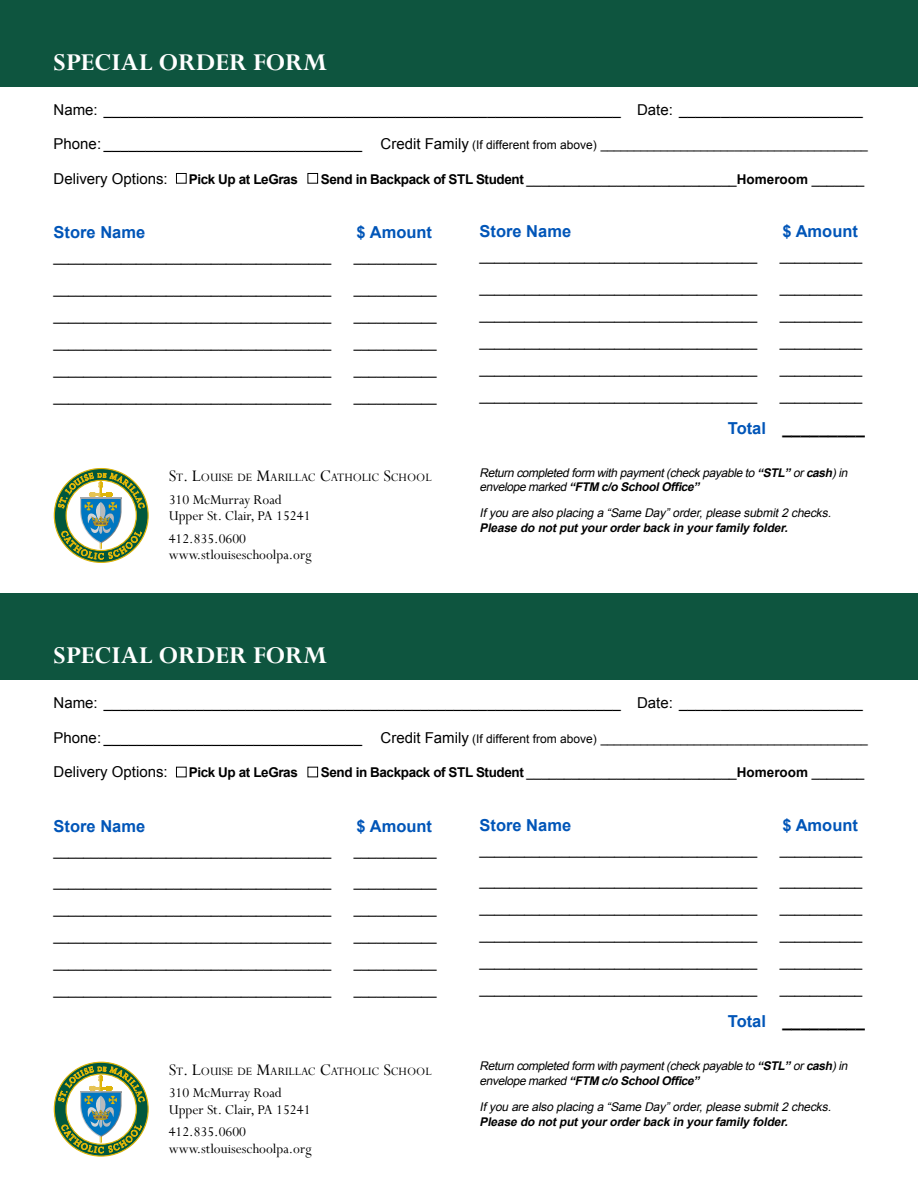
<style>
.page{position:relative;width:918px;height:1188px;background:#fff}
.page>*{position:absolute;margin:0;border:0;box-sizing:border-box;transform-origin:0 0}
.t1{font:700 27px "Perpetua";color:#fff}
.t2{font:700 16.5px "Arial";color:#0055b8}
.t3{font:700 16.5px "Arial";color:#000}
.t4{font:15px "Arial";color:#000}
.t5{font:15px/16.5px "Perpetua";color:#000}
.t6{font:13.5px "Arial";color:#000}
.t7{font:700 13.5px "Arial";letter-spacing:-.03em;color:#000}
.t8{font:12.6px "Perpetua";color:#000}
.t9{font:italic 12px/14.4px "Arial";color:#000}
.t10{font:12px "Arial";color:#000}
.t11{font:italic 700 12px "Arial";color:#000}
.s1{font-size:15px}
.s2{font-weight:700}
.s3{font-size:18px}
.s4{color:#0055b8}
</style>
<div class="page">
<div style="left:0;top:0;width:918px;height:86px;background:#0e553f"></div>
<div style="left:0;top:594px;width:918px;height:86px;background:#0e553f"></div>
<div style="left:176px;top:173px;width:11px;height:11px;border:1px solid #000"></div>
<div style="left:308px;top:173px;width:10px;height:11px;border:1px solid #000"></div>
<div style="left:176px;top:767px;width:11px;height:10px;border:1px solid #000"></div>
<div style="left:308px;top:767px;width:10px;height:10px;border:1px solid #000"></div>
<svg style="left:53px;top:468px;width:96px;height:95px"></svg>
<svg style="left:53px;top:1061px;width:96px;height:96px"></svg>
<h1 class="t1" style="left:54px;top:45px;width:275px">SPECIAL ORDER FORM</h1>
<p class="t4" style="left:54px;top:99px;width:811px">Name: ______________________________________________________________ Date: ______________________</p>
<p class="t10" style="left:54px;top:137px;width:816px"><span class="s1">Phone: _______________________________ Credit Family</span> (If different from above) ________________________________________</p>
<p class="t4" style="left:54px;top:168px;width:116px">Delivery Options:</p>
<p class="t7" style="left:189px;top:170px;width:111px">Pick Up at LeGras</p>
<p class="t6" style="left:321px;top:170px;width:545px"><span class="s2">Send in Backpack of STL Student</span> ____________________________<span class="s2">Homeroom</span> _______</p>
<p class="t2" style="left:54px;top:221px;width:93px">Store Name</p>
<p class="t2" style="left:357px;top:221px;width:77px">$ Amount</p>
<p class="t6" style="left:54px;top:249px;width:279px">_____________________________________</p>
<p class="t6" style="left:354px;top:249px;width:84px">___________</p>
<p class="t6" style="left:54px;top:280px;width:279px">_____________________________________</p>
<p class="t6" style="left:354px;top:280px;width:84px">___________</p>
<p class="t6" style="left:54px;top:307px;width:279px">_____________________________________</p>
<p class="t6" style="left:354px;top:307px;width:84px">___________</p>
<p class="t6" style="left:54px;top:334px;width:279px">_____________________________________</p>
<p class="t6" style="left:354px;top:334px;width:84px">___________</p>
<p class="t6" style="left:54px;top:361px;width:279px">_____________________________________</p>
<p class="t6" style="left:354px;top:361px;width:84px">___________</p>
<p class="t6" style="left:54px;top:388px;width:279px">_____________________________________</p>
<p class="t6" style="left:354px;top:388px;width:84px">___________</p>
<p class="t8" style="left:169px;top:469px;width:264px"><span class="s3">S</span>T<span class="s3">. L</span>OUISE DE <span class="s3">M</span>ARILLAC <span class="s3">C</span>ATHOLIC <span class="s3">S</span>CHOOL</p>
<p class="t5" style="left:169px;top:491px;width:143px">310 McMurray Road<br>Upper St. Clair, PA 15241</p>
<p class="t5" style="left:169px;top:530px;width:144px">412.835.0600 www.stlouiseschoolpa.org</p>
<p class="t2" style="left:480px;top:220px;width:93px">Store Name</p>
<p class="t2" style="left:783px;top:220px;width:77px">$ Amount</p>
<p class="t6" style="left:480px;top:247px;width:279px">_____________________________________</p>
<p class="t6" style="left:780px;top:247px;width:84px">___________</p>
<p class="t6" style="left:480px;top:279px;width:279px">_____________________________________</p>
<p class="t6" style="left:780px;top:279px;width:84px">___________</p>
<p class="t6" style="left:480px;top:306px;width:279px">_____________________________________</p>
<p class="t6" style="left:780px;top:306px;width:84px">___________</p>
<p class="t6" style="left:480px;top:333px;width:279px">_____________________________________</p>
<p class="t6" style="left:780px;top:333px;width:84px">___________</p>
<p class="t6" style="left:480px;top:360px;width:279px">_____________________________________</p>
<p class="t6" style="left:780px;top:360px;width:84px">___________</p>
<p class="t6" style="left:480px;top:387px;width:279px">_____________________________________</p>
<p class="t6" style="left:780px;top:387px;width:84px">___________</p>
<p class="t3" style="left:728px;top:417px;width:139px"><span class="s4">Total</span> _________</p>
<p class="t9" style="left:480px;top:465px;width:373px">Returncompletedform withpayment(checkpayableto<span class="s2">“STL”</span>or<span class="s2">cash</span>)in envelopemarked<span class="s2">“FTM c/o SchoolOffice”</span></p>
<p class="t9" style="left:480px;top:506px;width:356px">Ifyou are also placing a “Same Day”order,please submit2 checks.</p>
<p class="t11" style="left:480px;top:520px;width:313px">Please do notputyourorderback in yourfamily folder.</p>
<h1 class="t1" style="left:54px;top:639px;width:275px">SPECIAL ORDER FORM</h1>
<p class="t4" style="left:54px;top:693px;width:811px">Name: ______________________________________________________________ Date: ______________________</p>
<p class="t10" style="left:54px;top:731px;width:816px"><span class="s1">Phone: _______________________________ Credit Family</span> (If different from above) ________________________________________</p>
<p class="t4" style="left:54px;top:762px;width:116px">Delivery Options:</p>
<p class="t7" style="left:189px;top:764px;width:111px">Pick Up at LeGras</p>
<p class="t6" style="left:321px;top:764px;width:545px"><span class="s2">Send in Backpack of STL Student</span> ____________________________<span class="s2">Homeroom</span> _______</p>
<p class="t2" style="left:54px;top:815px;width:93px">Store Name</p>
<p class="t2" style="left:357px;top:815px;width:77px">$ Amount</p>
<p class="t6" style="left:54px;top:842px;width:279px">_____________________________________</p>
<p class="t6" style="left:354px;top:842px;width:84px">___________</p>
<p class="t6" style="left:54px;top:874px;width:279px">_____________________________________</p>
<p class="t6" style="left:354px;top:874px;width:84px">___________</p>
<p class="t6" style="left:54px;top:901px;width:279px">_____________________________________</p>
<p class="t6" style="left:354px;top:901px;width:84px">___________</p>
<p class="t6" style="left:54px;top:928px;width:279px">_____________________________________</p>
<p class="t6" style="left:354px;top:928px;width:84px">___________</p>
<p class="t6" style="left:54px;top:955px;width:279px">_____________________________________</p>
<p class="t6" style="left:354px;top:955px;width:84px">___________</p>
<p class="t6" style="left:54px;top:982px;width:279px">_____________________________________</p>
<p class="t6" style="left:354px;top:982px;width:84px">___________</p>
<p class="t8" style="left:169px;top:1063px;width:264px"><span class="s3">S</span>T<span class="s3">. L</span>OUISE DE <span class="s3">M</span>ARILLAC <span class="s3">C</span>ATHOLIC <span class="s3">S</span>CHOOL</p>
<p class="t5" style="left:169px;top:1084px;width:143px">310 McMurray Road<br>Upper St. Clair, PA 15241</p>
<p class="t5" style="left:169px;top:1123px;width:144px">412.835.0600 www.stlouiseschoolpa.org</p>
<p class="t2" style="left:480px;top:814px;width:93px">Store Name</p>
<p class="t2" style="left:783px;top:814px;width:77px">$ Amount</p>
<p class="t6" style="left:480px;top:841px;width:279px">_____________________________________</p>
<p class="t6" style="left:780px;top:841px;width:84px">___________</p>
<p class="t6" style="left:480px;top:873px;width:279px">_____________________________________</p>
<p class="t6" style="left:780px;top:873px;width:84px">___________</p>
<p class="t6" style="left:480px;top:900px;width:279px">_____________________________________</p>
<p class="t6" style="left:780px;top:900px;width:84px">___________</p>
<p class="t6" style="left:480px;top:927px;width:279px">_____________________________________</p>
<p class="t6" style="left:780px;top:927px;width:84px">___________</p>
<p class="t6" style="left:480px;top:954px;width:279px">_____________________________________</p>
<p class="t6" style="left:780px;top:954px;width:84px">___________</p>
<p class="t6" style="left:480px;top:981px;width:279px">_____________________________________</p>
<p class="t6" style="left:780px;top:981px;width:84px">___________</p>
<p class="t3" style="left:728px;top:1010px;width:139px"><span class="s4">Total</span> _________</p>
<p class="t9" style="left:480px;top:1059px;width:373px">Returncompletedform withpayment(checkpayableto<span class="s2">“STL”</span>or<span class="s2">cash</span>)in envelopemarked<span class="s2">“FTM c/o SchoolOffice”</span></p>
<p class="t9" style="left:480px;top:1100px;width:356px">Ifyou are also placing a “Same Day”order,please submit2 checks.</p>
<p class="t11" style="left:480px;top:1113px;width:313px">Please do notputyourorderback in yourfamily folder.</p>
</div>
